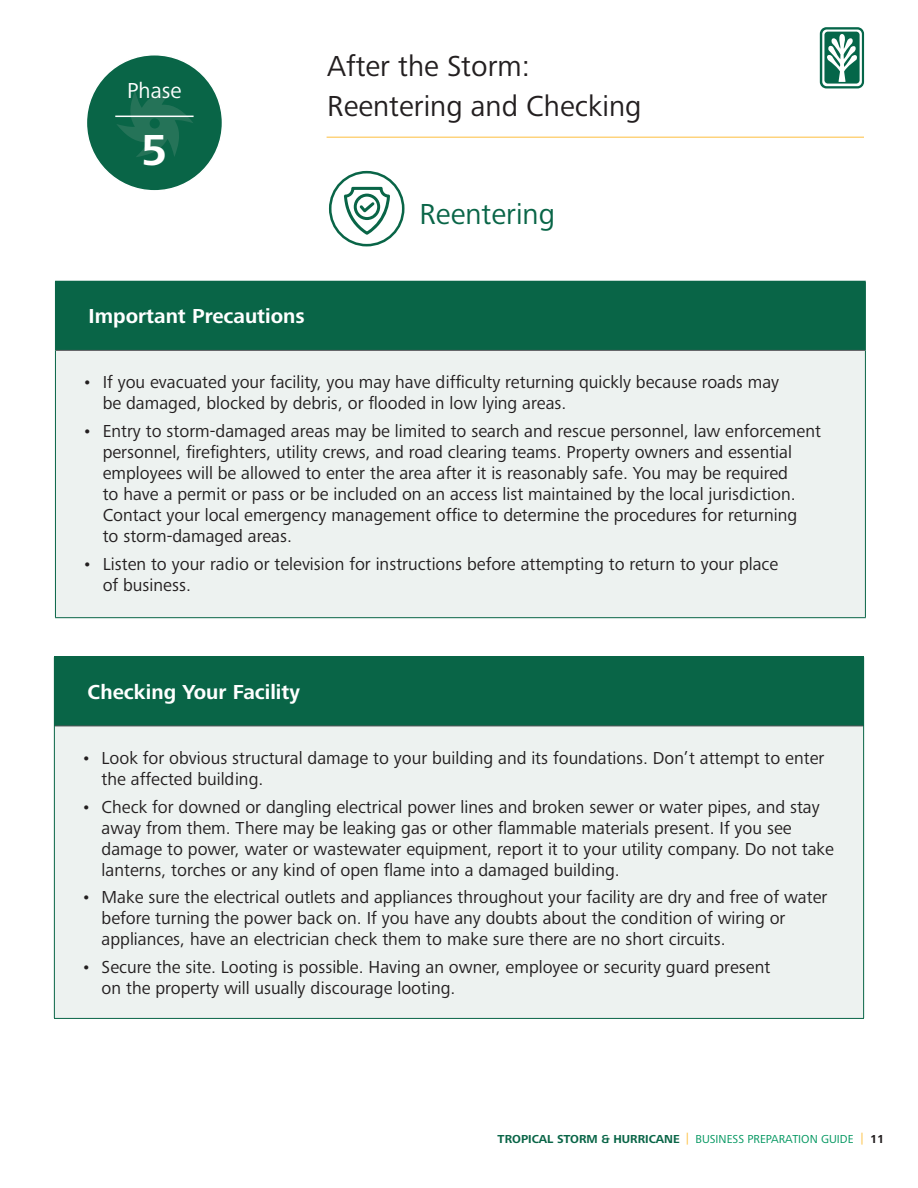
<style>
.page{position:relative;width:918px;height:1188px;background:#fff}
.page>*{position:absolute;margin:0;border:0;box-sizing:border-box;transform-origin:0 0}
.t1{font:700 45px "Frutiger Next Pro";color:#fff}
.t2{font:30px/40.5px "Frutiger Next Pro";color:#231f20}
.t3{font:30px "Frutiger Next Pro";color:#096547}
.t4{font:22.5px "Frutiger Next Pro";color:#fff}
.t5{font:700 21px "Frutiger Next Pro";color:#fff}
.Bullets{font:18px/21px "Frutiger Next Pro";color:#231f20}
.t6{font:12px "Frutiger Next Pro";color:#00965f}
.t7{font:700 12px "Frutiger Next Pro";color:#231f20}
.s1{font-weight:700;color:#096547}
.s2{color:#febf3e}
.s3{font-weight:400;color:#febf3e}
</style>
<div class="page">
<div style="left:54px;top:657px;width:810px;height:69px;background:#096547"></div>
<div style="left:54px;top:726px;width:810px;height:292px;background:#edf2f0"></div>
<hr style="left:55px;top:726px;width:808px;height:1px;background:#555659">
<hr style="left:54px;top:656px;width:810px;height:1px;background:#096547">
<hr style="left:54px;top:726px;width:1px;height:292px;background:#096547">
<hr style="left:863px;top:726px;width:1px;height:292px;background:#096547">
<hr style="left:54px;top:1018px;width:810px;height:1px;background:#096547">
<div style="left:55px;top:281px;width:810px;height:69px;background:#096547"></div>
<div style="left:55px;top:350px;width:810px;height:268px;background:#edf2f0"></div>
<hr style="left:56px;top:350px;width:809px;height:1px;background:#555659">
<hr style="left:55px;top:281px;width:811px;height:1px;background:#096547">
<hr style="left:865px;top:282px;width:1px;height:68px;background:#096547">
<hr style="left:55px;top:350px;width:1px;height:267px;background:#096547">
<hr style="left:865px;top:350px;width:1px;height:267px;background:#096547">
<hr style="left:55px;top:617px;width:811px;height:1px;background:#096547">
<svg style="left:820px;top:27px;width:44px;height:61px"></svg>
<hr style="left:327px;top:137px;width:537px;height:1px;background:#febf3e">
<div style="left:329px;top:171px;width:75px;height:75px;border:3px solid #096547;border-radius:50%"></div>
<svg style="left:344px;top:187px;width:46px;height:48px"></svg>
<div style="left:86px;top:55px;width:136px;height:136px;background:#096547;border-radius:50%"></div>
<svg style="left:116px;top:90px;width:78px;height:67px"></svg>
<hr style="left:115px;top:116px;width:79px;height:1px;background:#fff">
<p class="t4" style="left:127px;top:77px;width:56px">Phase</p>
<p class="t1" style="left:141px;top:124px;width:28px">5</p>
<p class="t2" style="left:327px;top:45px;width:316px">After the Storm:<br>Reentering and Checking</p>
<p class="t3" style="left:420px;top:197px;width:137px">Reentering</p>
<p class="t5" style="left:89px;top:304px;width:218px">Important Precautions</p>
<p class="Bullets" style="left:103px;top:372px;width:678px;text-indent:-20px">• If you evacuated your facility, you may have difficulty returning quickly because roads may be damaged, blocked by debris, or flooded in low lying areas.</p>
<p class="Bullets" style="left:103px;top:420px;width:720px;text-indent:-20px">• Entry to storm-damaged areas may be limited to search and rescue personnel, law enforcement personnel, firefighters, utility crews, and road clearing teams. Property owners and essential employees will be allowed to enter the area after it is reasonably safe. You may be required<br>to have a permit or pass or be included on an access list maintained by the local jurisdiction.<br>Contact your local emergency management office to determine the procedures for returning<br>to storm-damaged areas.</p>
<p class="Bullets" style="left:103px;top:553px;width:677px;text-indent:-20px">• Listen to your radio or television for instructions before attempting to return to your place of business.</p>
<p class="t5" style="left:88px;top:680px;width:214px">Checking Your Facility</p>
<p class="Bullets" style="left:102px;top:747px;width:724px;text-indent:-20px">• Look for obvious structural damage to your building and its foundations. Don’t attempt to enter the affected building.</p>
<p class="Bullets" style="left:102px;top:796px;width:734px;text-indent:-20px">• Check for downed or dangling electrical power lines and broken sewer or water pipes, and stay away from them. There may be leaking gas or other flammable materials present. If you see damage to power, water or wastewater equipment, report it to your utility company. Do not take lanterns, torches or any kind of open flame into a damaged building.</p>
<p class="Bullets" style="left:102px;top:887px;width:727px;text-indent:-20px">• Make sure the electrical outlets and appliances throughout your facility are dry and free of water before turning the power back on. If you have any doubts about the condition of wiring or appliances, have an electrician check them to make sure there are no short circuits.</p>
<p class="Bullets" style="left:102px;top:957px;width:670px;text-indent:-20px">• Secure the site. Looting is possible. Having an owner, employee or security guard present on the property will usually discourage looting.</p>
<p class="t6" style="left:498px;top:1132px;width:357px"><span class="s1">TROPICAL STORM &amp; HURRICANE</span> <span class="s2">|</span> BUSINESS PREPARATION GUIDE</p>
<p class="t7" style="left:861px;top:1132px;width:25px"><span class="s3">|</span> 11</p>
</div>
